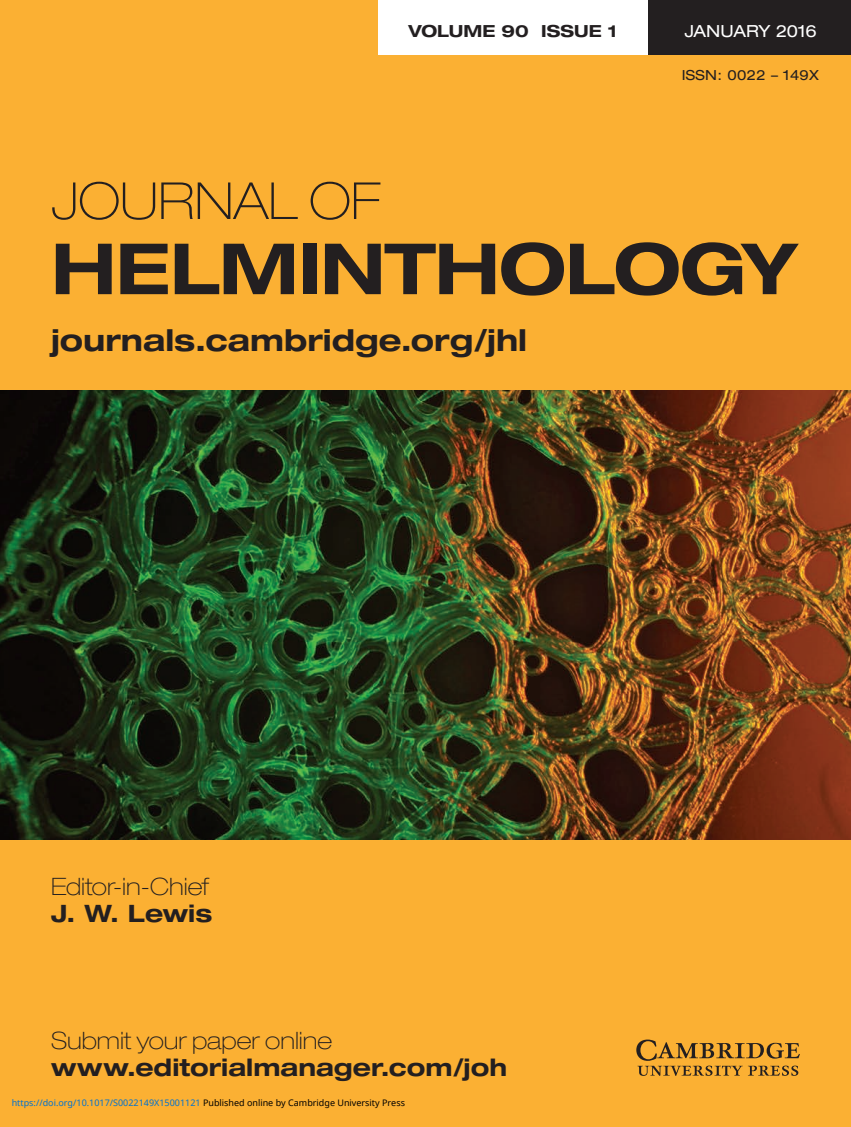
<style>
.page{position:relative;width:851px;height:1127px;background:#fff}
.page>*{position:absolute;margin:0;border:0;box-sizing:border-box;transform-origin:0 0}
.OFC-JT2{font:700 expanded 70.65px "Helvetica Neue";letter-spacing:-.015em;color:#231f20}
.OFC-JT1{font:100 expanded 51.15px "Helvetica Neue";color:#231f20}
.OFC-JT3{font:700 expanded 30px "Helvetica Neue";color:#231f20}
.OFC-WEB{font:700 expanded 24px/27px "Helvetica Neue";color:#231f20}
.OFC-EH{font:100 expanded 24px "Helvetica Neue";letter-spacing:-.005em;color:#231f20}
.OFC-EName{font:700 expanded 24px "Helvetica Neue";letter-spacing:-.005em;color:#231f20}
.OFC-VI{font:700 expanded 16.65px "Helvetica Neue";color:#231f20}
.OFC-MY{font:expanded 16.65px "Helvetica Neue";letter-spacing:-.015em;color:#fff}
.OFC-ISSN{font:expanded 13.95px "Helvetica Neue";letter-spacing:.025em;color:#231f20}
.t1{font:9px "Noto Sans";color:#0172cf}
.s1{font-weight:100}
.s2{color:#000}
</style>
<div class="page">
<div style="left:0;top:0;width:850px;height:1127px;background:#fbb033"></div>
<svg style="left:636px;top:1039px;width:163px;height:37px"></svg>
<div style="left:377px;top:0;width:271px;height:55px;background:#fff"></div>
<div style="left:648px;top:0;width:202px;height:55px;background:#231f20"></div>
<img style="left:0;top:390px;width:850px;height:450px">
<p class="OFC-VI" style="left:408px;top:20px;width:210px">VOLUME 90 ISSUE 1</p>
<p class="OFC-MY" style="left:684px;top:21px;width:134px">JANUARY 2016</p>
<p class="OFC-ISSN" style="left:681px;top:67px;width:139px">ISSN: 0022 – 149X</p>
<p class="OFC-JT1" style="left:51px;top:170px;width:331px">JOURNAL OF</p>
<p class="OFC-JT2" style="left:51px;top:225px;width:747px">HELMINTHOLOGY</p>
<p class="OFC-JT3" style="left:51px;top:322px;width:477px">journals.cambridge.org/jhl</p>
<p class="OFC-EH" style="left:51px;top:872px;width:159px">Editor-in-Chief</p>
<p class="OFC-EName" style="left:51px;top:899px;width:163px">J. W. Lewis</p>
<p class="OFC-WEB" style="left:51px;top:1026px;width:457px"><span class="s1">Submit your paper online </span>www.editorialmanager.com/joh</p>
<p class="t1" style="left:12px;top:1096px;width:395px">https://doi.org/10.1017/S0022149X15001121 <span class="s2">Published online by Cambridge University Press</span></p>
</div>
